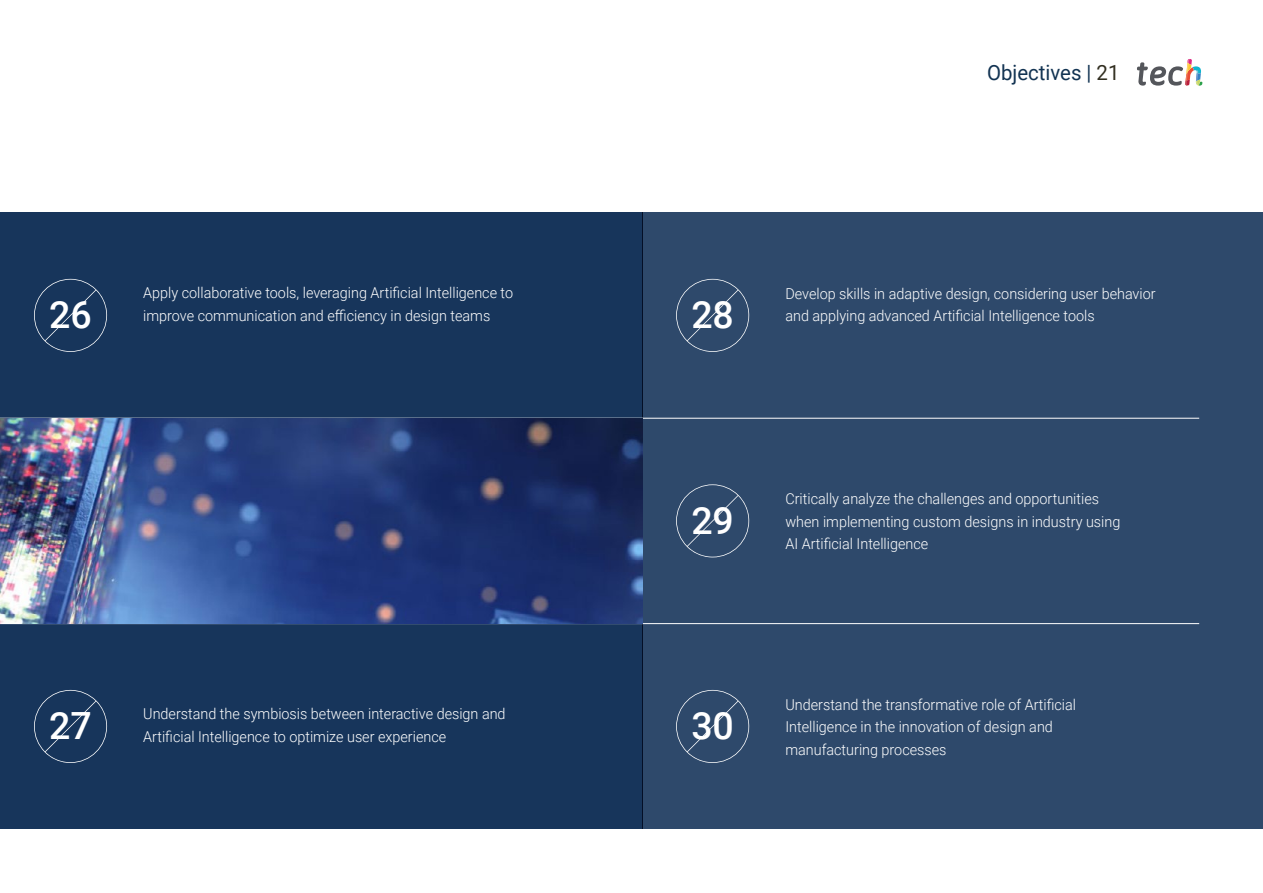
<style>
.page{position:relative;width:1263px;height:893px;background:#fff}
.page>*{position:absolute;margin:0;border:0;box-sizing:border-box;transform-origin:0 0}
.t1{font:500 37.5px "Roboto";color:#fff}
.t2{font:21px "Roboto";color:#123352}
.t3{font:300 15px/22.5px "Roboto";color:#fff;scale:.96 1}
.s1{color:#312e20}
</style>
<div class="page">
<div style="left:0;top:213px;width:642px;height:616px;background:#17355b"></div>
<div style="left:642px;top:213px;width:621px;height:616px;background:#2e496b"></div>
<svg style="left:676px;top:279px;width:73px;height:73px"></svg>
<svg style="left:676px;top:484px;width:73px;height:73px"></svg>
<svg style="left:34px;top:279px;width:73px;height:73px"></svg>
<svg style="left:676px;top:690px;width:73px;height:73px"></svg>
<hr style="left:0;top:418px;width:1199px;height:1px;background:#fff">
<hr style="left:0;top:623px;width:1199px;height:1px;background:#fff">
<img style="left:0;top:418px;width:642px;height:206px">
<svg style="left:34px;top:690px;width:73px;height:73px"></svg>
<svg style="left:1137px;top:59px;width:65px;height:27px"></svg>
<h2 class="t2" style="left:987px;top:57px;width:134px">Objectives | <span class="s1">21</span></h2>
<h1 class="t1" style="left:49px;top:288px;width:44px">26</h1>
<p class="t3" style="left:143px;top:281px;width:387px">Apply collaborative tools, leveraging Artificial Intelligence to improve communication and efficiency in design teams</p>
<h1 class="t1" style="left:691px;top:288px;width:44px">28</h1>
<p class="t3" style="left:785px;top:281px;width:387px">Develop skills in adaptive design, considering user behavior and applying advanced Artificial Intelligence tools</p>
<h1 class="t1" style="left:691px;top:494px;width:44px">29</h1>
<p class="t3" style="left:785px;top:487px;width:350px">Critically analyze the challenges and opportunities when implementing custom designs in industry using<br>AI Artificial Intelligence</p>
<p class="t3" style="left:143px;top:702px;width:379px">Understand the symbiosis between interactive design and<br>Artificial Intelligence to optimize user experience</p>
<h1 class="t1" style="left:49px;top:699px;width:44px">27</h1>
<h1 class="t1" style="left:691px;top:699px;width:44px">30</h1>
<p class="t3" style="left:785px;top:692px;width:304px">Understand the transformative role of Artificial<br>Intelligence in the innovation of design and manufacturing processes</p>
</div>
